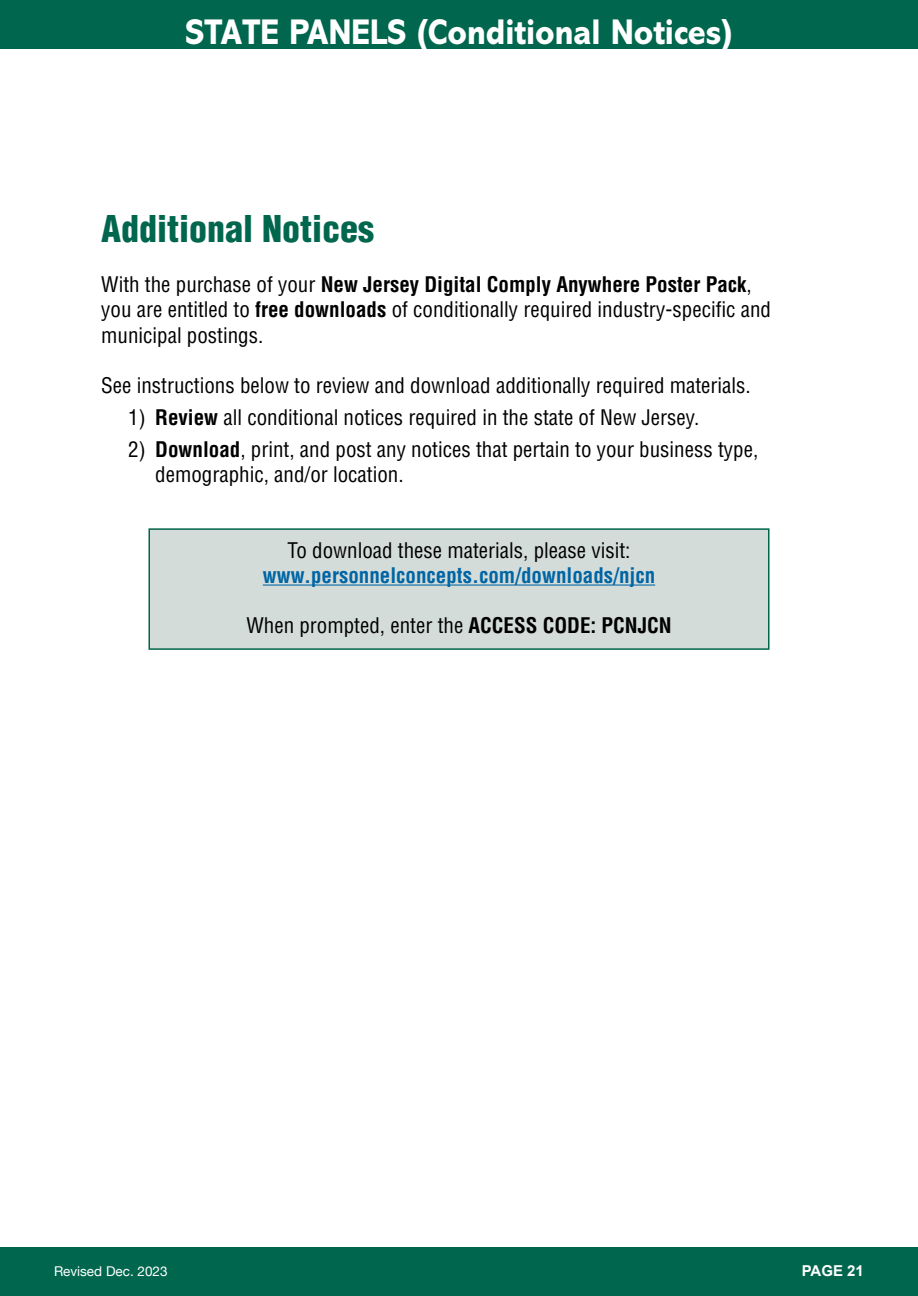
<style>
.page{position:relative;width:918px;height:1296px;background:#fff}
.page>*{position:absolute;margin:0;border:0;box-sizing:border-box;transform-origin:0 0}
.t1{font:800 36px "Abadi MT Pro";color:#fff;scale:.9 1}
.t2{font:900 condensed 36px "Helvetica LT Std";color:#00674e}
.t3{font:condensed 21px/25.2px "Helvetica LT Std";color:#000}
.t4{font:700 condensed 21px "Helvetica LT Std";color:#0065a4}
.t5{font:700 15px "Arial";color:#fff}
.t6{font:13.5px "Helvetica Neue";color:#fff}
.s1{font-weight:700}
</style>
<div class="page">
<div style="left:0;top:0;width:918px;height:49px;background:#00674e"></div>
<div style="left:0;top:1247px;width:918px;height:49px;background:#00674e"></div>
<div style="left:148px;top:528px;width:622px;height:122px;background:#d4dcda;border:2px solid #006548"></div>
<hr style="left:263px;top:585px;width:392px;height:1px;background:#0065a4">
<h1 class="t1" style="left:186px;top:12px;width:609px">STATE PANELS (Conditional Notices)</h1>
<h1 class="t2" style="left:101px;top:206px;width:275px">Additional Notices</h1>
<p class="t3" style="left:101px;top:272px;width:671px">With the purchase of your <span class="s1">New Jersey Digital Comply Anywhere Poster Pack</span>, you are entitled to <span class="s1">free downloads</span> of conditionally required industry-specific and municipal postings.</p>
<p class="t3" style="left:101px;top:373px;width:651px">See instructions below to review and download additionally required materials.</p>
<p class="t3" style="left:128px;top:405px;width:573px">1) <span class="s1">Review</span> all conditional notices required in the state of New Jersey.</p>
<p class="t3" style="left:155px;top:437px;width:605px;text-indent:-27px">2) <span class="s1">Download</span>, print, and post any notices that pertain to your business type, demographic, and/or location.</p>
<p class="t3" style="left:287px;top:537px;width:345px">To download these materials, please visit:</p>
<p class="t4" style="left:263px;top:562px;width:394px">www.personnelconcepts.com/downloads/njcn</p>
<p class="t3" style="left:246px;top:613px;width:427px">When prompted, enter the <span class="s1">ACCESS CODE: PCNJCN</span></p>
<p class="t6" style="left:54px;top:1262px;width:115px">Revised Dec. 2023</p>
<p class="t5" style="left:802px;top:1261px;width:64px">PAGE 21</p>
</div>
